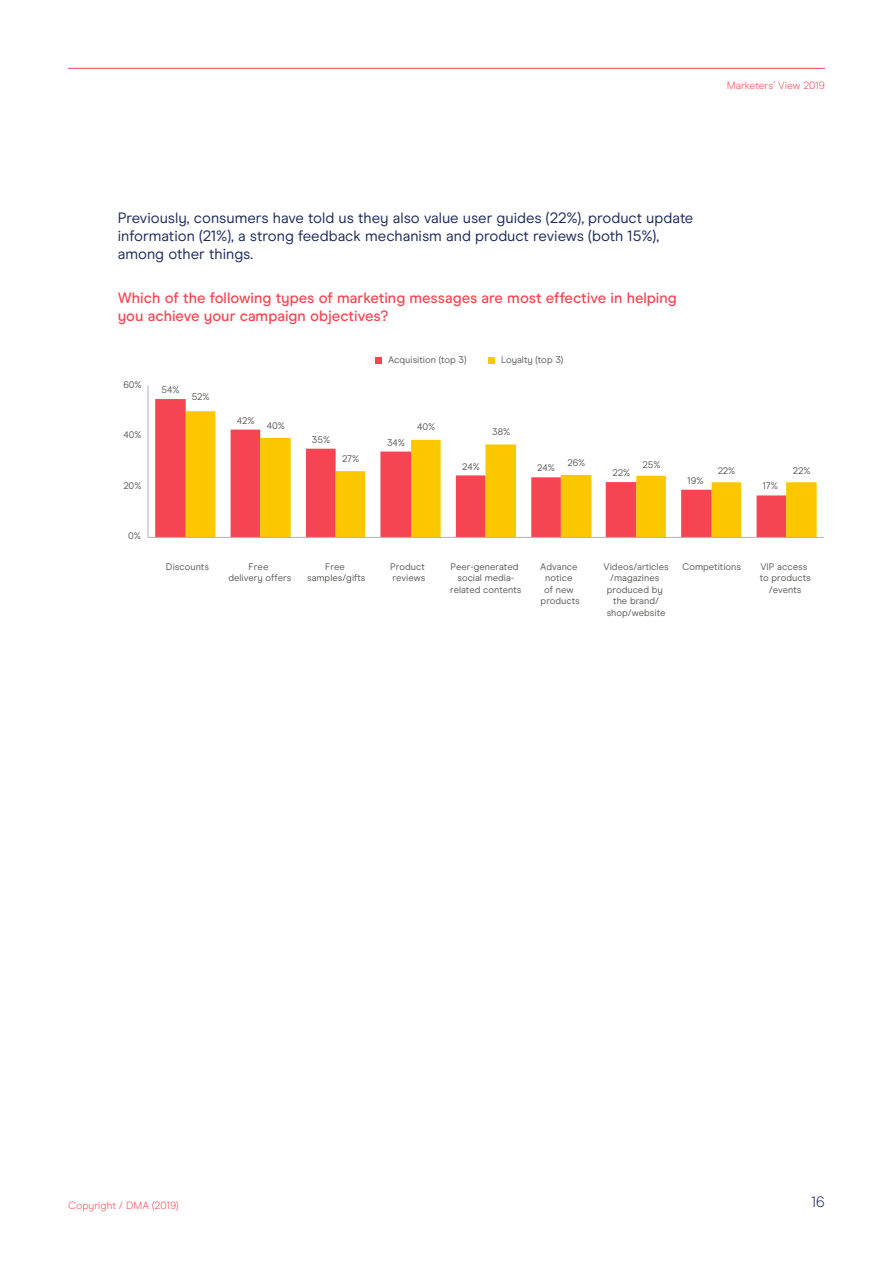
<style>
.page{position:relative;width:893px;height:1263px;background:#fff}
.page>*{position:absolute;margin:0;border:0;box-sizing:border-box;transform-origin:0 0}
.Body_text{font:15px/18px "Modern Era";color:#1b2957}
.Subheading_5___Graph{font:500 15px/18px "Modern Era";color:#f54552}
.t1{font:300 15px "Modern Era";color:#1b2957}
.t2{font:300 10.5px "Modern Era";color:#f54552}
.t3{font:9.6px/11.4px "Modern Era";color:#585856;text-align:center}
</style>
<div class="page">
<hr style="left:68px;top:68px;width:757px;height:1px;background:#f54552">
<svg style="left:155px;top:399px;width:31px;height:138px;background:#f64853"></svg>
<svg style="left:186px;top:411px;width:631px;height:126px"></svg>
<hr style="left:148px;top:385px;width:1px;height:152px;background:#b2b1b1">
<hr style="left:148px;top:537px;width:676px;height:1px;background:#b2b1b1">
<div style="left:489px;top:357px;width:6px;height:7px;background:#fbc800"></div>
<div style="left:376px;top:357px;width:6px;height:7px;background:#f64552"></div>
<p class="t2" style="left:727px;top:80px;width:100px">Marketers’ View 2019</p>
<p class="Body_text" style="left:118px;top:209px;width:577px">Previously, consumers have told us they also value user guides (22%), product update information (21%), a strong feedback mechanism and product reviews (both 15%), among other things.</p>
<p class="Subheading_5___Graph" style="left:118px;top:289px;width:561px">Which of the following types of marketing messages are most effective in helping you achieve your campaign objectives?</p>
<p class="t3" style="left:388px;top:354px;width:80px">Acquisition (top 3)</p>
<p class="t3" style="left:501px;top:354px;width:64px">Loyalty (top 3)</p>
<p class="t3" style="left:123px;top:379px;width:20px">60%</p>
<p class="t3" style="left:162px;top:384px;width:20px">54%</p>
<p class="t3" style="left:192px;top:391px;width:19px">52%</p>
<p class="t3" style="left:123px;top:429px;width:20px">40%</p>
<p class="t3" style="left:237px;top:415px;width:19px">42%</p>
<p class="t3" style="left:267px;top:420px;width:20px">40%</p>
<p class="t3" style="left:312px;top:434px;width:20px">35%</p>
<p class="t3" style="left:387px;top:437px;width:19px">34%</p>
<p class="t3" style="left:417px;top:421px;width:20px">40%</p>
<p class="t3" style="left:492px;top:426px;width:20px">38%</p>
<p class="t3" style="left:123px;top:480px;width:20px">20%</p>
<p class="t3" style="left:342px;top:453px;width:19px">27%</p>
<p class="t3" style="left:462px;top:461px;width:19px">24%</p>
<p class="t3" style="left:537px;top:462px;width:19px">24%</p>
<p class="t3" style="left:567px;top:457px;width:20px">26%</p>
<p class="t3" style="left:642px;top:459px;width:19px">25%</p>
<p class="t3" style="left:612px;top:467px;width:19px">22%</p>
<p class="t3" style="left:688px;top:475px;width:17px">19%</p>
<p class="t3" style="left:718px;top:465px;width:19px">22%</p>
<p class="t3" style="left:793px;top:465px;width:19px">22%</p>
<p class="t3" style="left:763px;top:480px;width:17px">17%</p>
<p class="t3" style="left:128px;top:530px;width:14px">0%</p>
<p class="t3" style="left:166px;top:561px;width:45px">Discounts</p>
<p class="t3" style="left:228px;top:561px;width:64px">Free<br>delivery offers</p>
<p class="t3" style="left:307px;top:561px;width:60px">Free samples/gifts</p>
<p class="t3" style="left:390px;top:561px;width:37px;text-align:left">Product reviews</p>
<p class="t3" style="left:450px;top:561px;width:73px">Peer-generated social media&shy;related contents</p>
<p class="t3" style="left:540px;top:561px;width:41px">Advance notice<br>of new products</p>
<p class="t3" style="left:604px;top:561px;width:67px">Videos/articles /magazines produced by the brand/ shop/website</p>
<p class="t3" style="left:682px;top:561px;width:60px">Competitions</p>
<p class="t3" style="left:760px;top:561px;width:53px">VIP access to products /events</p>
<p class="t2" style="left:68px;top:1199px;width:112px">Copyright / DMA (2019)</p>
<h1 class="t1" style="left:811px;top:1193px;width:15px">16</h1>
</div>
